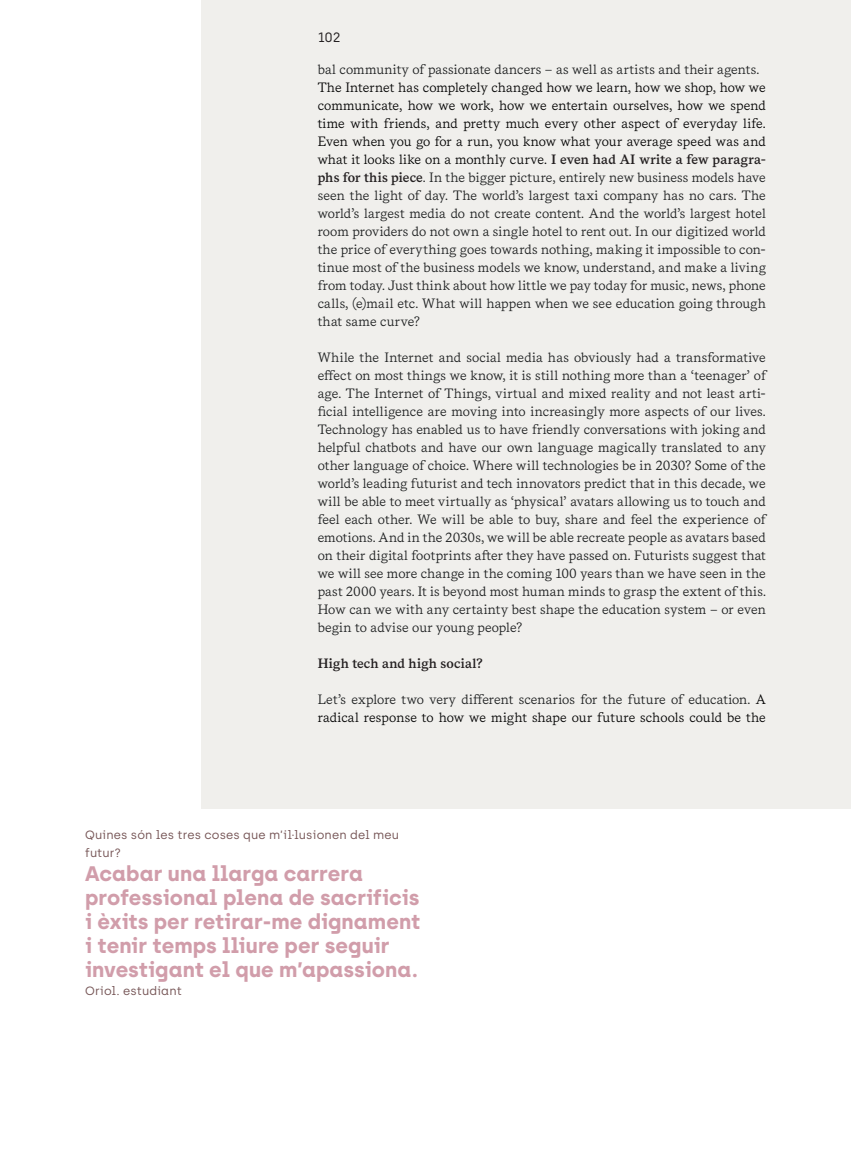
<style>
.page{position:relative;width:851px;height:1149px;background:#fff}
.page>*{position:absolute;margin:0;border:0;box-sizing:border-box;transform-origin:0 0}
.t1{font:700 21px/24px "Archia";color:#d19daa}
.t2{font:13.5px/18px "Messina Serif";letter-spacing:.005em;color:#1b1d1e;text-align:justify}
.t3{font:600 13.5px "Messina Serif";letter-spacing:.01em;color:#231f20}
.t4{font:13.5px "Archia";color:#231f20}
.t5{font:12px/18px "Archia";letter-spacing:.01em;color:#765556}
.s1{color:#000}
.s2{font-weight:600;color:#231f20}
</style>
<div class="page">
<div style="left:201px;top:0;width:649px;height:808px;background:#f0efec"></div>
<hr style="left:850px;top:0;width:1px;height:808px;background:#f0efec">
<p class="t4" style="left:317px;top:30px;width:24px">102</p>
<p class="t2" style="left:317px;top:60px;width:443px">bal community of passionate dancers – as well as artists and their agents.</p>
<p class="t2" style="left:317px;top:78px;width:449px"><span class="s1">The Internet has completely changed how we learn, how we shop, how we communicate, how we work, how we entertain ourselves, how we spend time with friends, and pretty much every other aspect of everyday life.<br>Even when you go for a run, you know what your average speed was and what it looks like on a monthly curve.</span> <span class="s2">I even had AI write a few paragra&shy;phs for this piece</span>. In the bigger picture, entirely new business models have seen the light of day. The world’s largest taxi company has no cars. The world’s largest media do not create content. And the world’s largest hotel room providers do not own a single hotel to rent out. In our digitized world the price of everything goes towards nothing, making it impossible to con&shy;tinue most of the business models we know, understand, and make a living from today. Just think about how little we pay today for music, news, phone calls, (e)mail etc. What will happen when we see education going through that same curve?</p>
<p class="t2" style="left:317px;top:348px;width:449px">While the Internet and social media has obviously had a transformative effect on most things we know, it is still nothing more than a ‘teenager’ of age. The Internet of Things, virtual and mixed reality and not least arti&shy;ficial intelligence are moving into increasingly more aspects of our lives.<br>Technology has enabled us to have friendly conversations with joking and helpful chatbots and have our own language magically translated to any other language of choice. Where will technologies be in 2030? Some of the world’s leading futurist and tech innovators predict that in this decade, we will be able to meet virtually as ‘physical’ avatars allowing us to touch and feel each other. We will be able to buy, share and feel the experience of emotions. And in the 2030s, we will be able recreate people as avatars based on their digital footprints after they have passed on. Futurists suggest that we will see more change in the coming 100 years than we have seen in the past 2000 years. It is beyond most human minds to grasp the extent of this.<br>How can we with any certainty best shape the education system – or even begin to advise our young people?</p>
<p class="t3" style="left:317px;top:653px;width:167px">High tech and high social?</p>
<p class="t2" style="left:317px;top:690px;width:449px">Let’s explore two very different scenarios for the future of education. <span class="s1">A radical response to how we might shape our future schools could be the</span></p>
<p class="t5" style="left:85px;top:825px;width:315px">Quines són les tres coses que m’il·lusionen del meu futur?</p>
<h1 class="t1" style="left:85px;top:860px;width:337px">Acabar una llarga carrera professional plena de sacrificis i èxits per retirar-me dignament i tenir temps lliure per seguir investigant el que m’apassiona.</h1>
<p class="t5" style="left:85px;top:981px;width:98px">Oriol. estudiant</p>
</div>
